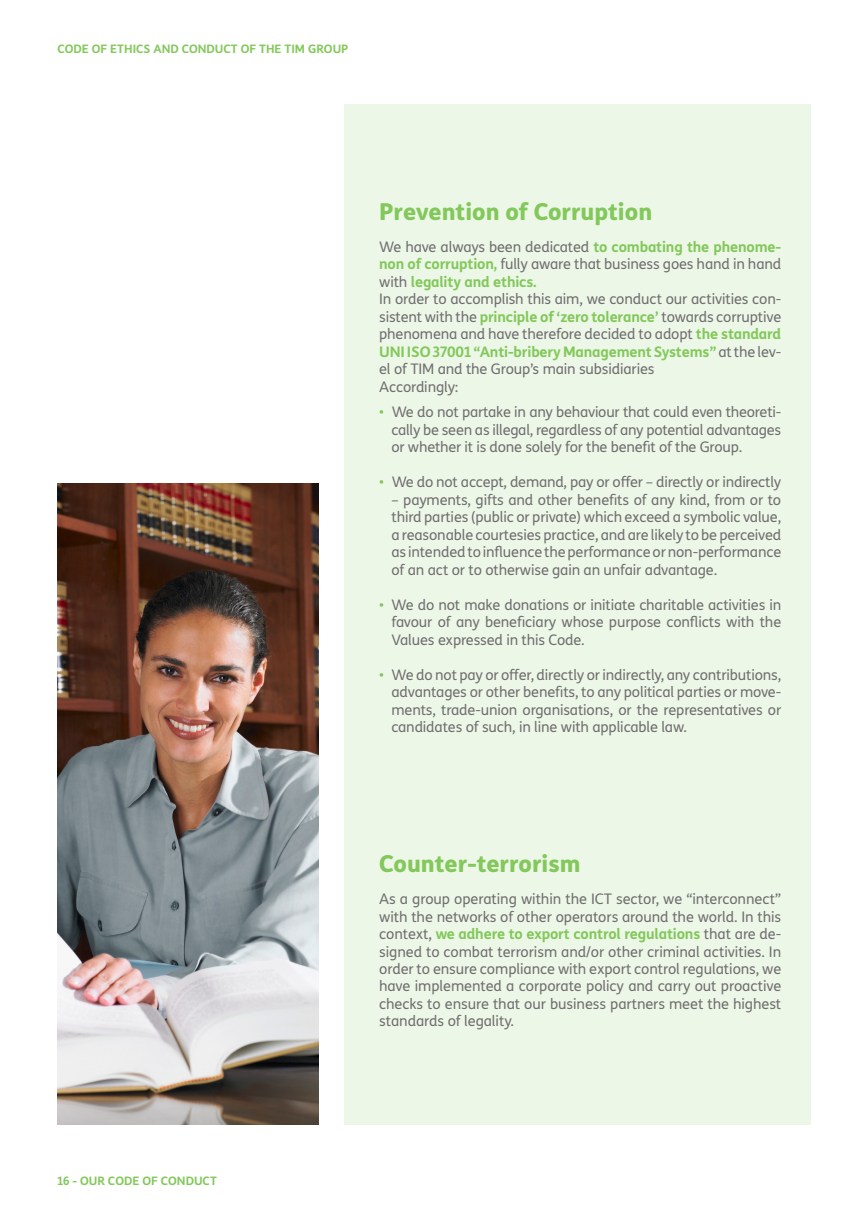
<style>
.page{position:relative;width:868px;height:1228px;background:#fff}
.page>*{position:absolute;margin:0;border:0;box-sizing:border-box;transform-origin:0 0}
.t1{font:800 23.31px "TIM Sans";color:#82c85a}
.t2{font:14.56px/17.5px "TIM Sans";letter-spacing:-.01em;color:#706f6f;text-align:justify}
.t3{font:700 11.65px "TIM Sans";color:#82c85a}
.s1{font-weight:700;color:#82c85a}
.s2{color:#82c85a}
</style>
<div class="page">
<div style="left:344px;top:104px;width:467px;height:1020px;background:#edf7e8"></div>
<img style="left:57px;top:483px;width:262px;height:641px">
<p class="t3" style="left:57px;top:40px;width:293px">CODE OF ETHICS AND CONDUCT OF THE TIM GROUP</p>
<p class="t3" style="left:57px;top:1172px;width:161px">16 - OUR CODE OF CONDUCT</p>
<h1 class="t1" style="left:379px;top:193px;width:275px">Prevention of Corruption</h1>
<p class="t2" style="left:379px;top:238px;width:404px;text-align:left">We have always been dedicated <span class="s1">to combating the phenome&shy;non of corruption,</span> fully aware that business goes hand in hand with <span class="s1">legality and ethics.<br></span>In order to accomplish this aim, we conduct our activities con&shy;sistent with the <span class="s1">principle of ‘zero tolerance’</span> towards corruptive phenomena and have therefore decided to adopt <span class="s1">the standard UNI ISO 37001 “Anti-bribery Management Systems”</span> at the lev&shy;el of TIM and the Group’s main subsidiaries<br>Accordingly:</p>
<p class="t2" style="left:391px;top:403px;width:391px;text-indent:-12px"><span class="s2">•</span> We do not partake in any behaviour that could even theoreti&shy;cally be seen as illegal, regardless of any potential advantages or whether it is done solely for the benefit of the Group.</p>
<p class="t2" style="left:379px;top:473px;width:404px"><span class="s2">•</span> We do not accept, demand, pay or offer – directly or indirectly</p>
<p class="t2" style="left:391px;top:491px;width:391px">– payments, gifts and other benefits of any kind, from or to third parties (public or private) which exceed a symbolic value, a reasonable courtesies practice, and are likely to be perceived as intended to influence the performance or non-performance of an act or to otherwise gain an unfair advantage.</p>
<p class="t2" style="left:391px;top:595px;width:391px;text-indent:-12px"><span class="s2">•</span> We do not make donations or initiate charitable activities in favour of any beneficiary whose purpose conflicts with the Values expressed in this Code.</p>
<p class="t2" style="left:391px;top:665px;width:391px;text-indent:-12px"><span class="s2">•</span> We do not pay or offer, directly or indirectly, any contributions, advantages or other benefits, to any political parties or move&shy;ments, trade-union organisations, or the representatives or candidates of such, in line with applicable law.</p>
<h1 class="t1" style="left:379px;top:845px;width:203px">Counter-terrorism</h1>
<p class="t2" style="left:379px;top:890px;width:404px">As a group operating within the ICT sector, we “interconnect” with the networks of other operators around the world. In this context, <span class="s1">we adhere to export control regulations</span> that are de&shy;signed to combat terrorism and/or other criminal activities. In order to ensure compliance with export control regulations, we have implemented a corporate policy and carry out proactive checks to ensure that our business partners meet the highest standards of legality.</p>
</div>
